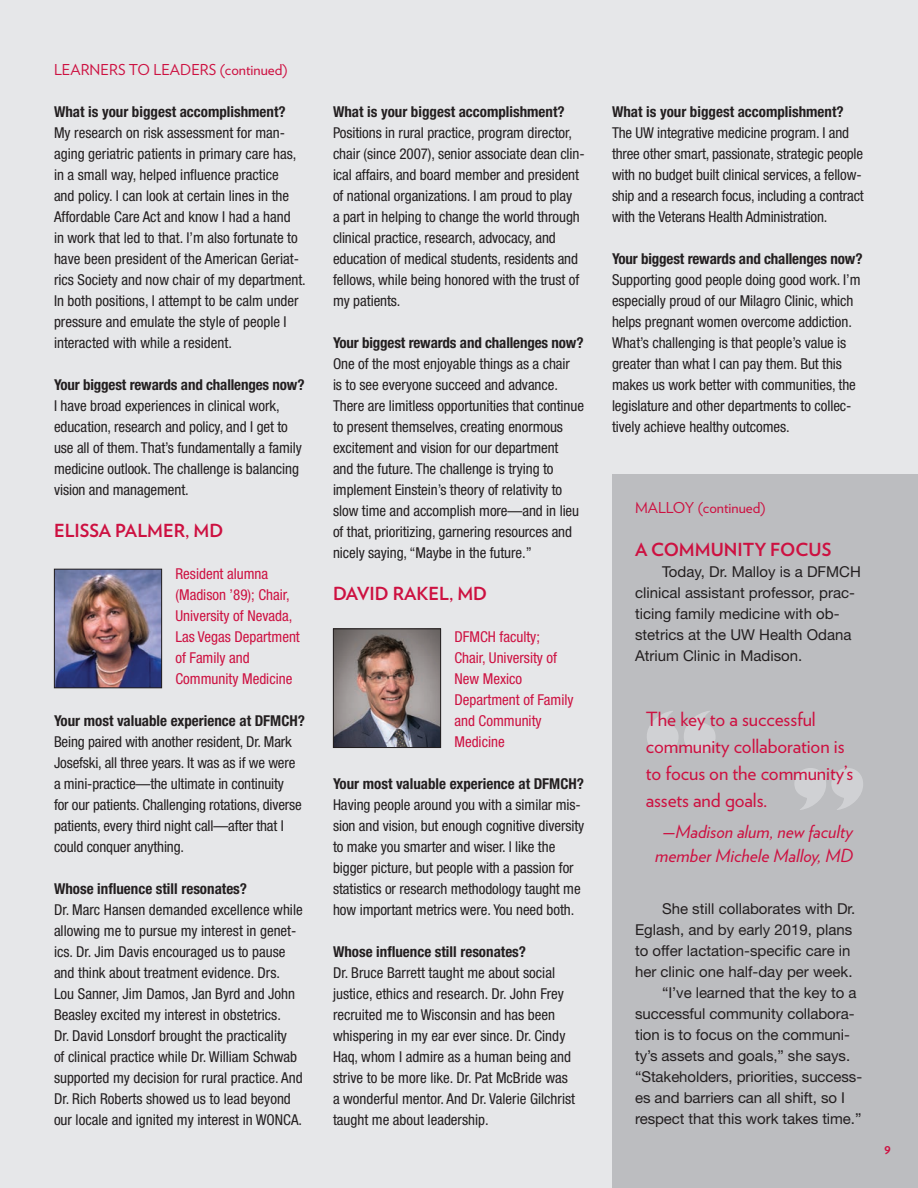
<style>
.page{position:relative;width:918px;height:1188px;background:#e6e7e9}
.page>*{position:absolute;margin:0;border:0;box-sizing:border-box;transform-origin:0 0}
.pull_quote{font:19.5px/27px "Verlag";letter-spacing:-.005em;color:#cd1141}
.pull_quote-2{font:italic 18px/24px "Verlag";color:#cd1141;text-align:center}
.t1{font:700 18px "Verlag";color:#cd1141}
.alumni_blurbs{font:condensed 15px/21px "Helvetica Neue LT Std";letter-spacing:-.005em;color:#231f20}
.body{font:15px/21px "Helvetica Neue LT Std";color:#231f20}
.alumni_blurbs-2{font:700 condensed 15px "Helvetica Neue LT Std";color:#231f20}
.alumni_blurbs-3{font:condensed 15px/21px "Helvetica Neue LT Std";color:#cd1141}
.feature_jump{font:15px "Verlag";color:#cd1141}
.bottom_folio{font:700 13.5px "Verlag";color:#cd1141}
</style>
<div class="page">
<div style="left:612px;top:474px;width:306px;height:714px;background:#bcbdc0"></div>
<svg style="left:647px;top:711px;width:69px;height:42px"></svg>
<svg style="left:794px;top:768px;width:69px;height:42px"></svg>
<img style="left:335px;top:630px;width:104px;height:116px">
<div style="left:333px;top:628px;width:108px;height:120px;border:1px solid #231f20"></div>
<img style="left:56px;top:571px;width:104px;height:115px">
<div style="left:54px;top:569px;width:108px;height:119px;border:1px solid #231f20"></div>
<p class="feature_jump" style="left:54px;top:59px;width:235px">LEARNERS TO LEADERS (continued)</p>
<p class="alumni_blurbs-2" style="left:54px;top:102px;width:233px">What is your biggest accomplishment?</p>
<p class="alumni_blurbs" style="left:54px;top:122px;width:253px">My research on risk assessment for man&shy;aging geriatric patients in primary care has, in a small way, helped influence practice<br>and policy. I can look at certain lines in the Affordable Care Act and know I had a hand<br>in work that led to that. I’m also fortunate to have been president of the American Geriat&shy;rics Society and now chair of my department.<br>In both positions, I attempt to be calm under pressure and emulate the style of people I interacted with while a resident.</p>
<p class="alumni_blurbs-2" style="left:54px;top:375px;width:252px">Your biggest rewards and challenges now?</p>
<p class="alumni_blurbs" style="left:54px;top:395px;width:249px">I have broad experiences in clinical work, education, research and policy, and I get to use all of them. That’s fundamentally a family medicine outlook. The challenge is balancing vision and management.</p>
<p class="t1" style="left:54px;top:516px;width:171px">ELISSA PALMER, MD</p>
<p class="alumni_blurbs-3" style="left:176px;top:563px;width:126px">Resident alumna (Madison ’89); Chair,<br>University of Nevada,<br>Las Vegas Department of Family and<br>Community Medicine</p>
<p class="alumni_blurbs-2" style="left:54px;top:711px;width:252px">Your most valuable experience at DFMCH?</p>
<p class="alumni_blurbs" style="left:54px;top:731px;width:249px">Being paired with another resident, Dr. Mark Josefski, all three years. It was as if we were a mini-practice—the ultimate in continuity for our patients. Challenging rotations, diverse patients, every third night call—after that I could conquer anything.</p>
<p class="alumni_blurbs-2" style="left:54px;top:879px;width:195px">Whose influence still resonates?</p>
<p class="alumni_blurbs" style="left:54px;top:899px;width:250px">Dr. Marc Hansen demanded excellence while allowing me to pursue my interest in genet&shy;ics. Dr. Jim Davis encouraged us to pause and think about treatment evidence. Drs.<br>Lou Sanner, Jim Damos, Jan Byrd and John Beasley excited my interest in obstetrics.<br>Dr. David Lonsdorf brought the practicality<br>of clinical practice while Dr. William Schwab supported my decision for rural practice. And Dr. Rich Roberts showed us to lead beyond our locale and ignited my interest in WONCA.</p>
<p class="alumni_blurbs-2" style="left:333px;top:102px;width:233px">What is your biggest accomplishment?</p>
<p class="alumni_blurbs" style="left:333px;top:122px;width:253px">Positions in rural practice, program director, chair (since 2007), senior associate dean clin&shy;ical affairs, and board member and president of national organizations. I am proud to play<br>a part in helping to change the world through clinical practice, research, advocacy, and education of medical students, residents and fellows, while being honored with the trust of my patients.</p>
<p class="alumni_blurbs-2" style="left:333px;top:333px;width:252px">Your biggest rewards and challenges now?</p>
<p class="alumni_blurbs" style="left:333px;top:353px;width:252px">One of the most enjoyable things as a chair<br>is to see everyone succeed and advance.<br>There are limitless opportunities that continue to present themselves, creating enormous excitement and vision for our department<br>and the future. The challenge is trying to implement Einstein’s theory of relativity to slow time and accomplish more—and in lieu of that, prioritizing, garnering resources and nicely saying, “Maybe in the future.”</p>
<p class="t1" style="left:333px;top:579px;width:156px">DAVID RAKEL, MD</p>
<p class="alumni_blurbs-3" style="left:454px;top:626px;width:121px">DFMCH faculty;<br>Chair, University of<br>New Mexico<br>Department of Family and Community<br>Medicine</p>
<p class="alumni_blurbs-2" style="left:333px;top:774px;width:252px">Your most valuable experience at DFMCH?</p>
<p class="alumni_blurbs" style="left:333px;top:794px;width:253px">Having people around you with a similar mis&shy;sion and vision, but enough cognitive diversity to make you smarter and wiser. I like the bigger picture, but people with a passion for statistics or research methodology taught me how important metrics were. You need both.</p>
<p class="alumni_blurbs-2" style="left:333px;top:942px;width:195px">Whose influence still resonates?</p>
<p class="alumni_blurbs" style="left:333px;top:962px;width:244px">Dr. Bruce Barrett taught me about social justice, ethics and research. Dr. John Frey recruited me to Wisconsin and has been whispering in my ear ever since. Dr. Cindy Haq, whom I admire as a human being and strive to be more like. Dr. Pat McBride was a wonderful mentor. And Dr. Valerie Gilchrist taught me about leadership.</p>
<p class="alumni_blurbs-2" style="left:612px;top:103px;width:233px">What is your biggest accomplishment?</p>
<p class="alumni_blurbs" style="left:612px;top:122px;width:253px">The UW integrative medicine program. I and three other smart, passionate, strategic people with no budget built clinical services, a fellow&shy;ship and a research focus, including a contract with the Veterans Health Administration.</p>
<p class="alumni_blurbs-2" style="left:612px;top:250px;width:252px">Your biggest rewards and challenges now?</p>
<p class="alumni_blurbs" style="left:612px;top:269px;width:250px">Supporting good people doing good work. I’m especially proud of our Milagro Clinic, which helps pregnant women overcome addiction.<br>What’s challenging is that people’s value is greater than what I can pay them. But this makes us work better with communities, the legislature and other departments to collec&shy;tively achieve healthy outcomes.</p>
<p class="feature_jump" style="left:635px;top:496px;width:132px">MALLOY (continued)</p>
<p class="t1" style="left:635px;top:535px;width:198px">A COMMUNITY FOCUS</p>
<p class="body" style="left:635px;top:561px;width:227px;text-indent:27px">Today, Dr. Malloy is a DFMCH clinical assistant professor, prac&shy;ticing family medicine with ob&shy;stetrics at the UW Health Odana<br>Atrium Clinic in Madison.</p>
<p class="pull_quote" style="left:646px;top:705px;width:209px">The key to a successful community collaboration is to focus on the community’s assets and goals.</p>
<p class="pull_quote-2" style="left:655px;top:818px;width:199px">—Madison alum, new faculty member Michele Malloy, MD</p>
<p class="body" style="left:635px;top:897px;width:222px;text-indent:27px">She still collaborates with Dr.<br>Eglash, and by early 2019, plans to offer lactation-specific care in her clinic one half-day per week.</p>
<p class="body" style="left:635px;top:981px;width:229px;text-indent:27px">“I’ve learned that the key to a successful community collabora&shy;tion is to focus on the communi&shy;ty’s assets and goals,” she says. “Stakeholders, priorities, success&shy;es and barriers can all shift, so I respect that this work takes time.”</p>
<p class="bottom_folio" style="left:884px;top:1138px;width:8px">9</p>
</div>
